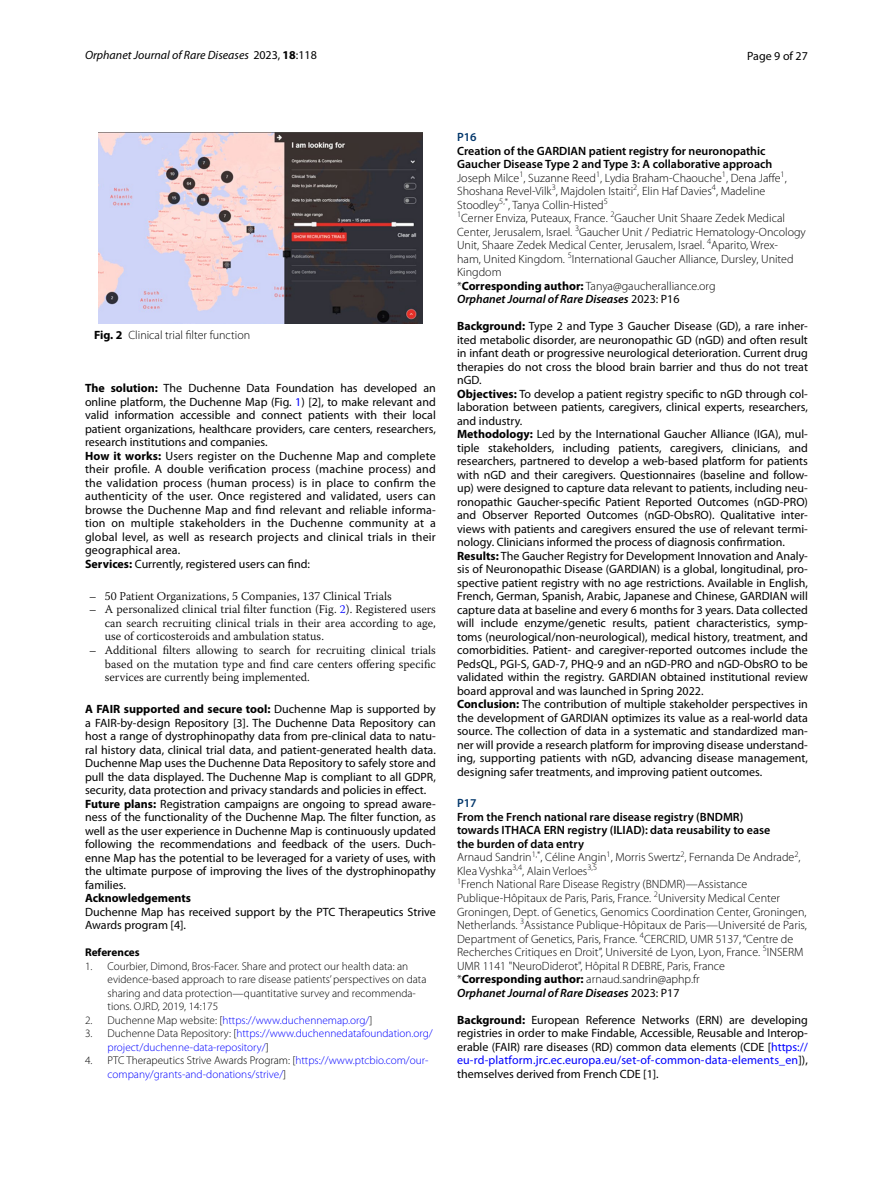
<style>
.page{position:relative;width:893px;height:1187px;background:#fff}
.page>*{position:absolute;margin:0;border:0;box-sizing:border-box;transform-origin:0 0}
.t1{font:12px/13.5px "Myriad Pro";color:#000}
.t2{font:300 12px/13.5px "Myriad Pro";color:#000}
.t3{font:300 12px/13.5px "Warnock Pro";color:#000;text-align:justify}
.t4{font:italic 12px "Myriad Pro";color:#000}
.t5{font:700 12px "Myriad Pro";color:#000}
.t6{font:600 12px "Myriad Pro";color:#03376b}
.t7{font:300 11.25px/13.5px "Myriad Pro";color:#00f}
.t8{font:300 11.25px/13.5px "Myriad Pro";color:#000}
.t9{font:700 11.25px "Myriad Pro";color:#000}
.s1{font-style:normal}
.s2{font-weight:700;font-style:normal}
.s3{font-weight:700}
.s4{color:#00f}
.s5{font-family:"STIX";font-weight:400}
.s6{color:#000}
.s7{font-weight:600}
.s8{font-weight:600;font-style:italic}
.s9{font-weight:400}
</style>
<div class="page">
<img style="left:99px;top:133px;width:323px;height:190px">
<p class="t4" style="left:85px;top:48px;width:233px">Orphanet Journal of Rare Diseases <span class="s1">2023,</span> <span class="s2">18</span><span class="s1">:118</span></p>
<p class="t1" style="left:747px;top:49px;width:62px">Page 9 of 27</p>
<p class="t2" style="left:94px;top:328px;width:158px"><span class="s3">Fig. 2</span> Clinical trial filter function</p>
<p class="t1" style="left:85px;top:381px;width:352px"><span class="s3">The solution:</span> The Duchenne Data Foundation has developed an online platform, the Duchenne Map (Fig. <span class="s4">1</span>) [2], to make relevant and valid information accessible and connect patients with their local patient organizations, healthcare providers, care centers, researchers, research institutions and companies.<br><span class="s3">How it works:</span> Users register on the Duchenne Map and complete their profile. A double verification process (machine process) and the validation process (human process) is in place to confirm the authenticity of the user. Once registered and validated, users can browse the Duchenne Map and find relevant and reliable informa&shy;tion on multiple stakeholders in the Duchenne community at a global level, as well as research projects and clinical trials in their geographical area.<br><span class="s3">Services:</span> Currently, registered users can find:</p>
<p class="t3" style="left:90px;top:589px;width:303px"><span class="s5">–</span> 50 Patient Organizations, 5 Companies, 137 Clinical Trials</p>
<p class="t3" style="left:105px;top:602px;width:333px;text-indent:-15px"><span class="s5">–</span> A personalized clinical trial filter function (Fig. <span class="s4">2</span>). Registered users can search recruiting clinical trials in their area according to age, use of corticosteroids and ambulation status.</p>
<p class="t3" style="left:105px;top:643px;width:333px;text-indent:-15px"><span class="s5">–</span> Additional filters allowing to search for recruiting clinical trials based on the mutation type and find care centers offering specific services are currently being implemented.</p>
<p class="t1" style="left:85px;top:702px;width:352px"><span class="s3">A FAIR supported and secure tool:</span> Duchenne Map is supported by a FAIR-by-design Repository [3]. The Duchenne Data Repository can host a range of dystrophinopathy data from pre-clinical data to natu&shy;ral history data, clinical trial data, and patient-generated health data.<br>Duchenne Map uses the Duchenne Data Repository to safely store and pull the data displayed. The Duchenne Map is compliant to all GDPR, security, data protection and privacy standards and policies in effect.<br><span class="s3">Future plans:</span> Registration campaigns are ongoing to spread aware&shy;ness of the functionality of the Duchenne Map. The filter function, as well as the user experience in Duchenne Map is continuously updated following the recommendations and feedback of the users. Duch&shy;enne Map has the potential to be leveraged for a variety of uses, with the ultimate purpose of improving the lives of the dystrophinopathy families.</p>
<p class="t5" style="left:85px;top:890px;width:108px">Acknowledgements</p>
<p class="t1" style="left:85px;top:904px;width:352px">Duchenne Map has received support by the PTC Therapeutics Strive<br>Awards program [4].</p>
<p class="t9" style="left:85px;top:945px;width:56px">References</p>
<p class="t8" style="left:108px;top:959px;width:320px;text-indent:-22px">1. Courbier, Dimond, Bros-Facer. Share and protect our health data: an evidence-based approach to rare disease patients’ perspectives on data sharing and data protection—quantitative survey and recommenda‑ tions. OJRD, 2019, 14:175</p>
<p class="t7" style="left:85px;top:1013px;width:289px"><span class="s6">2. Duchenne Map website: [</span>https://www.duchennemap.org/<span class="s6">]</span></p>
<p class="t7" style="left:108px;top:1027px;width:327px;text-indent:-22px"><span class="s6">3. Duchenne Data Repository: [</span>https://www.duchennedatafoundation.org/ project/duchenne- data- repository/<span class="s6">]</span></p>
<p class="t7" style="left:108px;top:1054px;width:321px;text-indent:-22px"><span class="s6">4. PTC Therapeutics Strive Awards Program: [</span>https://www.ptcbio.com/our&shy;company/grants- and- donations/strive/<span class="s6">]</span></p>
<p class="t6" style="left:457px;top:129px;width:21px">P16</p>
<p class="t2" style="left:457px;top:144px;width:350px"><span class="s7">Creation of the GARDIAN patient registry for neuronopathic Gaucher Disease Type 2 and Type 3: A collaborative approach </span>Joseph Milce<sup>1</sup>, Suzanne Reed<sup>1</sup>, Lydia Braham‑Chaouche<sup>1</sup>, Dena Jaffe<sup>1</sup>, Shoshana Revel‑Vilk<sup>3</sup>, Majdolen Istaiti<sup>2</sup>, Elin Haf Davies<sup>4</sup>, Madeline Stoodley<sup>5,*</sup>, Tanya Collin‑Histed<sup>5<br>1</sup>Cerner Enviza, Puteaux, France. <sup>2</sup>Gaucher Unit Shaare Zedek Medical Center, Jerusalem, Israel. <sup>3</sup>Gaucher Unit / Pediatric Hematology‑Oncology Unit, Shaare Zedek Medical Center, Jerusalem, Israel. <sup>4</sup>Aparito, Wrex‑<br>ham, United Kingdom. <sup>5</sup>International Gaucher Alliance, Dursley, United Kingdom<br>*<span class="s3">Corresponding author:</span> Tanya@gaucheralliance.org<br><span class="s8">Orphanet Journal of Rare Diseases</span> <span class="s9">2023: P16</span></p>
<p class="t1" style="left:457px;top:319px;width:352px"><span class="s3">Background:</span> Type 2 and Type 3 Gaucher Disease (GD), a rare inher&shy;ited metabolic disorder, are neuronopathic GD (nGD) and often result in infant death or progressive neurological deterioration. Current drug therapies do not cross the blood brain barrier and thus do not treat nGD.<br><span class="s3">Objectives:</span> To develop a patient registry specific to nGD through col&shy;laboration between patients, caregivers, clinical experts, researchers, and industry.<br><span class="s3">Methodology:</span> Led by the International Gaucher Alliance (IGA), mul&shy;tiple stakeholders, including patients, caregivers, clinicians, and researchers, partnered to develop a web-based platform for patients with nGD and their caregivers. Questionnaires (baseline and follow&shy;up) were designed to capture data relevant to patients, including neu&shy;ronopathic Gaucher-specific Patient Reported Outcomes (nGD-PRO) and Observer Reported Outcomes (nGD-ObsRO). Qualitative inter&shy;views with patients and caregivers ensured the use of relevant termi&shy;nology. Clinicians informed the process of diagnosis confirmation.<br><span class="s3">Results:</span> The Gaucher Registry for Development Innovation and Analy&shy;sis of Neuronopathic Disease (GARDIAN) is a global, longitudinal, pro&shy;spective patient registry with no age restrictions. Available in English, French, German, Spanish, Arabic, Japanese and Chinese, GARDIAN will capture data at baseline and every 6 months for 3 years. Data collected will include enzyme/genetic results, patient characteristics, symp&shy;toms (neurological/non-neurological), medical history, treatment, and comorbidities. Patient- and caregiver-reported outcomes include the PedsQL, PGI-S, GAD-7, PHQ-9 and an nGD-PRO and nGD-ObsRO to be validated within the registry. GARDIAN obtained institutional review board approval and was launched in Spring 2022.<br><span class="s3">Conclusion:</span> The contribution of multiple stakeholder perspectives in the development of GARDIAN optimizes its value as a real-world data source. The collection of data in a systematic and standardized man&shy;ner will provide a research platform for improving disease understand&shy;ing, supporting patients with nGD, advancing disease management, designing safer treatments, and improving patient outcomes.</p>
<p class="t6" style="left:457px;top:795px;width:21px">P17</p>
<p class="t2" style="left:457px;top:810px;width:351px"><span class="s7">From the French national rare disease registry (BNDMR)<br>towards ITHACA ERN registry (ILIAD): data reusability to ease<br>the burden of data entry<br></span>Arnaud Sandrin<sup>1,*</sup>, Céline Angin<sup>1</sup>, Morris Swertz<sup>2</sup>, Fernanda De Andrade<sup>2</sup>, Klea Vyshka<sup>3,4</sup>, Alain Verloes<sup>3,5<br>1</sup>French National Rare Disease Registry (BNDMR)—Assistance Publique‑Hôpitaux de Paris, Paris, France. <sup>2</sup>University Medical Center Groningen, Dept. of Genetics, Genomics Coordination Center, Groningen, Netherlands. <sup>3</sup>Assistance Publique‑Hôpitaux de Paris—Université de Paris, Department of Genetics, Paris, France. <sup>4</sup>CERCRID, UMR 5137, “Centre de Recherches Critiques en Droit”, Université de Lyon, Lyon, France. <sup>5</sup>INSERM UMR 1141 "NeuroDiderot", Hôpital R DEBRE, Paris, France *<span class="s3">Corresponding author:</span> arnaud.sandrin@aphp.fr<br><span class="s8">Orphanet Journal of Rare Diseases</span> <span class="s9">2023: P17</span></p>
<p class="t1" style="left:457px;top:1012px;width:352px;text-align:justify"><span class="s3">Background:</span> European Reference Networks (ERN) are developing registries in order to make Findable, Accessible, Reusable and Interop&shy;erable (FAIR) rare diseases (RD) common data elements (CDE [<span class="s4">https:// eu-rd-platform.jrc.ec.europa.eu/set-of-common-data-elements_en</span>]), themselves derived from French CDE [1].</p>
</div>
